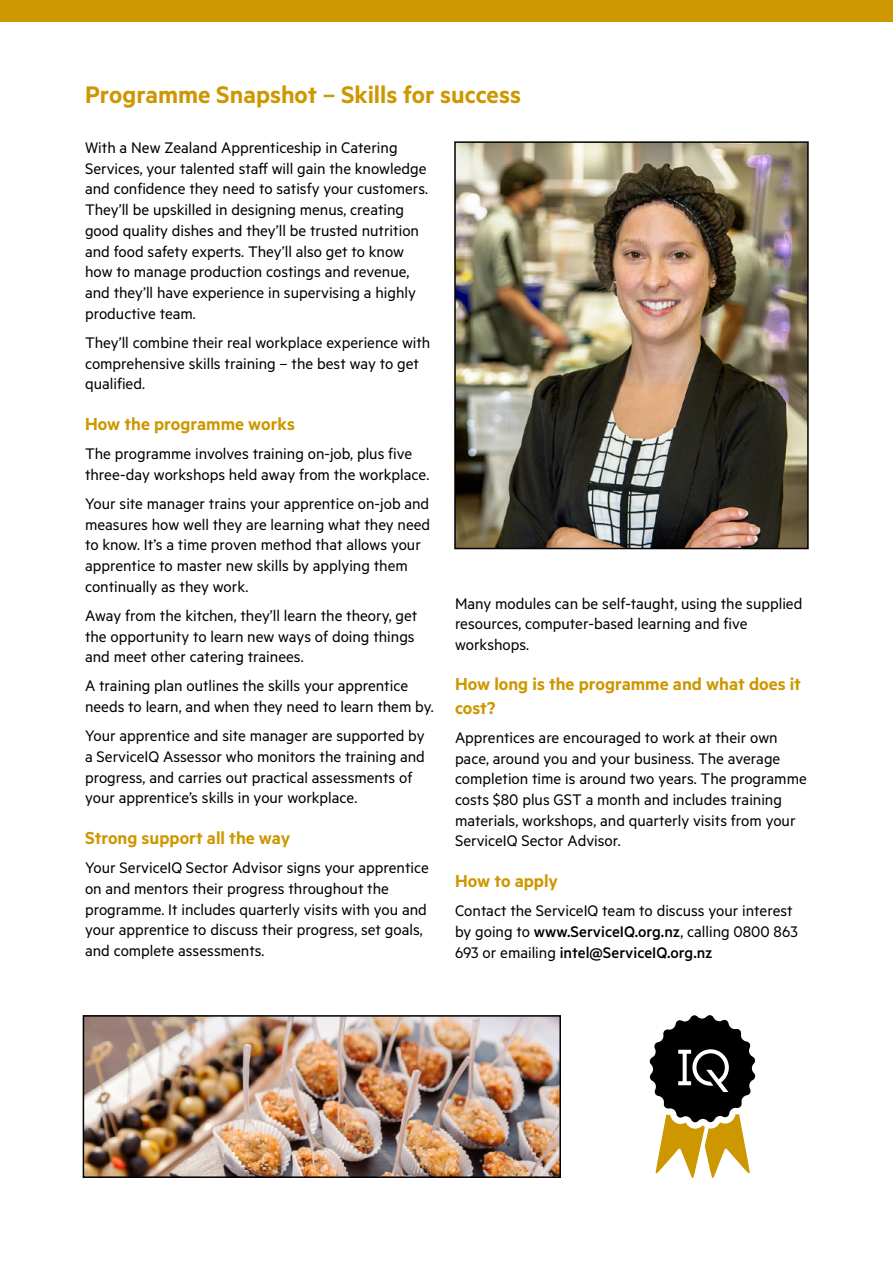
<style>
.page{position:relative;width:893px;height:1263px;background:#fff}
.page>*{position:absolute;margin:0;border:0;box-sizing:border-box;transform-origin:0 0}
.t1{font:600 27px "Metric";color:#cd9700}
.t2{font:600 19.5px/23.4px "Metric";color:#cd9700}
.t3{font:17.25px/20.7px "Metric";color:#000}
.s1{font-weight:500}
</style>
<div class="page">
<img style="left:457px;top:144px;width:349px;height:402px">
<div style="left:454px;top:141px;width:355px;height:408px;border:2px solid #000"></div>
<div style="left:0;top:0;width:893px;height:21px;background:#cd9700"></div>
<svg style="left:649px;top:1015px;width:107px;height:163px"></svg>
<img style="left:86px;top:1018px;width:472px;height:157px">
<div style="left:83px;top:1015px;width:478px;height:163px;border:2px solid #000"></div>
<h1 class="t1" style="left:85px;top:78px;width:437px">Programme Snapshot – Skills for success</h1>
<p class="t3" style="left:85px;top:137px;width:345px">With a New Zealand Apprenticeship in Catering Services, your talented staff will gain the knowledge and confidence they need to satisfy your customers.<br>They’ll be upskilled in designing menus, creating good quality dishes and they’ll be trusted nutrition and food safety experts. They’ll also get to know how to manage production costings and revenue, and they’ll have experience in supervising a highly productive team.</p>
<p class="t3" style="left:85px;top:332px;width:347px">They’ll combine their real workplace experience with comprehensive skills training – the best way to get qualified.</p>
<p class="t2" style="left:85px;top:411px;width:211px">How the programme works</p>
<p class="t3" style="left:85px;top:443px;width:346px">The programme involves training on-job, plus five three-day workshops held away from the workplace.</p>
<p class="t3" style="left:85px;top:492px;width:347px">Your site manager trains your apprentice on-job and measures how well they are learning what they need to know. It’s a time proven method that allows your apprentice to master new skills by applying them continually as they work.</p>
<p class="t3" style="left:85px;top:604px;width:334px">Away from the kitchen, they’ll learn the theory, get the opportunity to learn new ways of doing things and meet other catering trainees.</p>
<p class="t3" style="left:85px;top:675px;width:350px">A training plan outlines the skills your apprentice needs to learn, and when they need to learn them by.</p>
<p class="t3" style="left:85px;top:725px;width:341px">Your apprentice and site manager are supported by a ServiceIQ Assessor who monitors the training and progress, and carries out practical assessments of your apprentice’s skills in your workplace.</p>
<p class="t2" style="left:85px;top:825px;width:207px">Strong support all the way</p>
<p class="t3" style="left:85px;top:857px;width:345px">Your ServiceIQ Sector Advisor signs your apprentice on and mentors their progress throughout the programme. It includes quarterly visits with you and your apprentice to discuss their progress, set goals, and complete assessments.</p>
<p class="t3" style="left:455px;top:592px;width:349px">Many modules can be self-taught, using the supplied resources, computer-based learning and five workshops.</p>
<p class="t2" style="left:455px;top:672px;width:348px">How long is the programme and what does it cost?</p>
<p class="t3" style="left:455px;top:727px;width:353px">Apprentices are encouraged to work at their own pace, around you and your business. The average completion time is around two years. The programme costs $80 plus GST a month and includes training materials, workshops, and quarterly visits from your ServiceIQ Sector Advisor.</p>
<p class="t2" style="left:455px;top:868px;width:105px">How to apply</p>
<p class="t3" style="left:455px;top:900px;width:344px">Contact the ServiceIQ team to discuss your interest by going to <span class="s1">www.ServiceIQ.org.nz</span>, calling 0800 863<br>693 or emailing <span class="s1">intel@ServiceIQ.org.nz</span></p>
</div>
